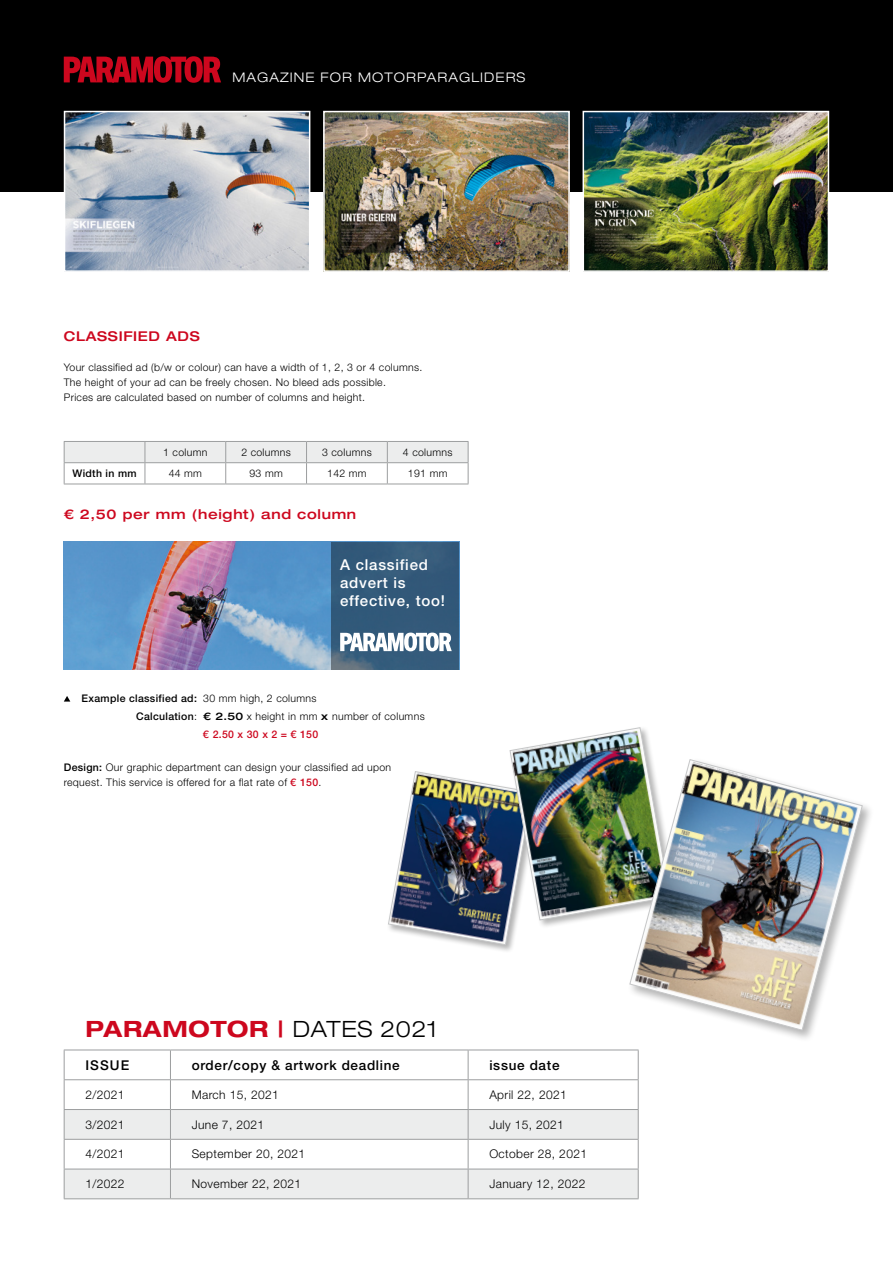
<style>
.page{position:relative;width:893px;height:1263px;background:#fff}
.page>*{position:absolute;margin:0;border:0;box-sizing:border-box;transform-origin:0 0}
.t1{font:700 expanded 22.5px "Helvetica Neue LT Std";letter-spacing:.03em;color:#cd071e}
.Überschrift_klein{font:500 15px/18px "Helvetica Neue LT Std";letter-spacing:.05em;color:#fff}
.Überschrift_klein-2{font:500 expanded 13.5px "Helvetica Neue LT Std";letter-spacing:.05em;color:#cd071e}
.Überschrift_klein-3{font:500 13.5px "Helvetica Neue LT Std";letter-spacing:.05em;color:#000}
.tabelle_bold{font:300 expanded 13.2px "Helvetica Neue LT Std";letter-spacing:.08em;color:#fff}
.Fließtext{font:300 12px "Helvetica Neue LT Std";letter-spacing:.03em;color:#000}
.Überschrift_klein-4{font:300 10.5px/15px "Helvetica Neue LT Std";letter-spacing:.03em;color:#000}
.Fließtext-2{font:300 10.5px "Helvetica Neue LT Std";letter-spacing:.03em;color:#000}
.Fließtext-3{font:500 10.5px "Helvetica Neue LT Std";letter-spacing:.03em;color:#000}
.Fließtext-4{font:500 10.5px "Helvetica Neue LT Std";letter-spacing:.03em;color:#cd071e}
.Überschrift_klein-5{font:500 10.5px "Helvetica Neue LT Std";letter-spacing:.03em;color:#000}
.s1{font-weight:300}
.s2{font-weight:500}
.s3{font-weight:500;font-stretch:expanded}
.s4{font-weight:500;color:#cd071e}
.s5{font-weight:300;color:#000}
</style>
<div class="page">
<div style="left:0;top:0;width:893px;height:191px;background:#000"></div>
<svg style="left:64px;top:441px;width:405px;height:43px"></svg>
<hr style="left:64px;top:484px;width:81px;height:1px;background:#9c9e9f">
<hr style="left:145px;top:484px;width:81px;height:1px;background:#9c9e9f">
<hr style="left:226px;top:484px;width:81px;height:1px;background:#9c9e9f">
<hr style="left:307px;top:484px;width:80px;height:1px;background:#9c9e9f">
<hr style="left:387px;top:484px;width:81px;height:1px;background:#9c9e9f">
<img style="left:64px;top:542px;width:268px;height:127px">
<div style="left:332px;top:542px;width:127px;height:127px;background:#32597a"></div>
<svg style="left:340px;top:633px;width:112px;height:18px"></svg>
<svg style="left:64px;top:696px;width:6px;height:5px"></svg>
<svg style="left:64px;top:56px;width:157px;height:27px"></svg>
<svg style="left:64px;top:1049px;width:575px;height:149px"></svg>
<hr style="left:64px;top:1198px;width:106px;height:1px;background:#9c9e9f">
<hr style="left:170px;top:1198px;width:298px;height:1px;background:#9c9e9f">
<hr style="left:468px;top:1198px;width:171px;height:1px;background:#9c9e9f">
<img style="left:326px;top:114px;width:241px;height:155px">
<div style="left:323px;top:111px;width:247px;height:161px;border:2px solid #fff"></div>
<img style="left:586px;top:114px;width:240px;height:155px">
<div style="left:583px;top:111px;width:246px;height:161px;border:2px solid #fff"></div>
<img style="left:67px;top:114px;width:240px;height:155px">
<div style="left:64px;top:111px;width:246px;height:161px;border:2px solid #fff"></div>
<div style="left:387px;top:770px;width:154px;height:183px;background:#000;opacity:.3"></div>
<img style="left:388px;top:727px;width:264px;height:218px">
<div style="left:628px;top:757px;width:247px;height:285px;background:#fff"></div>
<img style="left:629px;top:758px;width:234px;height:273px">
<p class="tabelle_bold" style="left:233px;top:69px;width:294px">MAGAZINE FOR MOTORPARAGLIDERS</p>
<p class="Überschrift_klein-2" style="left:64px;top:328px;width:138px">CLASSIFIED ADS</p>
<p class="Überschrift_klein-4" style="left:64px;top:360px;width:360px">Your classified ad (b/w or colour) can have a width of 1, 2, 3 or 4 columns.</p>
<p class="Überschrift_klein-4" style="left:64px;top:375px;width:324px">The height of your ad can be freely chosen. No bleed ads possible.</p>
<p class="Überschrift_klein-4" style="left:64px;top:390px;width:303px">Prices are calculated based on number of columns and height.</p>
<p class="Überschrift_klein-4" style="left:163px;top:444px;width:46px">1 column</p>
<p class="Überschrift_klein-4" style="left:241px;top:444px;width:51px">2 columns</p>
<p class="Überschrift_klein-4" style="left:322px;top:444px;width:51px">3 columns</p>
<p class="Überschrift_klein-4" style="left:403px;top:444px;width:51px">4 columns</p>
<p class="Überschrift_klein-5" style="left:72px;top:467px;width:66px">Width in mm</p>
<p class="Fließtext-2" style="left:169px;top:467px;width:35px">44 mm</p>
<p class="Fließtext-2" style="left:249px;top:467px;width:35px">93 mm</p>
<p class="Fließtext-2" style="left:327px;top:467px;width:41px">142 mm</p>
<p class="Fließtext-2" style="left:408px;top:467px;width:41px">191 mm</p>
<p class="Überschrift_klein-2" style="left:64px;top:506px;width:294px">€ 2,50 per mm (height) and column</p>
<p class="Überschrift_klein" style="left:340px;top:556px;width:106px">A classified advert is effective, too!</p>
<p class="Fließtext-3" style="left:82px;top:692px;width:236px">Example classified ad: <span class="s1">30 mm high, 2 columns</span></p>
<p class="Fließtext-2" style="left:136px;top:710px;width:290px"><span class="s2">Calculation</span>: <span class="s3">€ 2.50</span> x height in mm <span class="s3">x</span> number of columns</p>
<p class="Fließtext-4" style="left:203px;top:728px;width:116px">€ 2.50 x 30 x 2 = € 150</p>
<p class="Überschrift_klein-4" style="left:64px;top:760px;width:329px"><span class="s2">Design:</span> Our graphic department can design your classified ad upon request. This service is offered for a flat rate of <span class="s4">€ 150</span>.</p>
<p class="t1" style="left:85px;top:1014px;width:353px">PARAMOTOR | <span class="s5">DATES 2021</span></p>
<p class="Überschrift_klein-3" style="left:85px;top:1057px;width:45px">ISSUE</p>
<p class="Überschrift_klein-3" style="left:192px;top:1057px;width:209px">order/copy &amp; artwork deadline</p>
<p class="Überschrift_klein-3" style="left:489px;top:1057px;width:72px">issue date</p>
<p class="Fließtext" style="left:85px;top:1087px;width:41px">2/2021</p>
<p class="Fließtext" style="left:192px;top:1087px;width:89px">March 15, 2021</p>
<p class="Fließtext" style="left:489px;top:1087px;width:79px">April 22, 2021</p>
<p class="Fließtext" style="left:85px;top:1117px;width:41px">3/2021</p>
<p class="Fließtext" style="left:192px;top:1117px;width:74px">June 7, 2021</p>
<p class="Fließtext" style="left:489px;top:1117px;width:76px">July 15, 2021</p>
<p class="Fließtext" style="left:85px;top:1147px;width:41px">4/2021</p>
<p class="Fließtext" style="left:192px;top:1147px;width:115px">September 20, 2021</p>
<p class="Fließtext" style="left:489px;top:1147px;width:99px">October 28, 2021</p>
<p class="Fließtext" style="left:85px;top:1176px;width:41px">1/2022</p>
<p class="Fließtext" style="left:192px;top:1176px;width:111px">November 22, 2021</p>
<p class="Fließtext" style="left:489px;top:1176px;width:98px">January 12, 2022</p>
</div>
